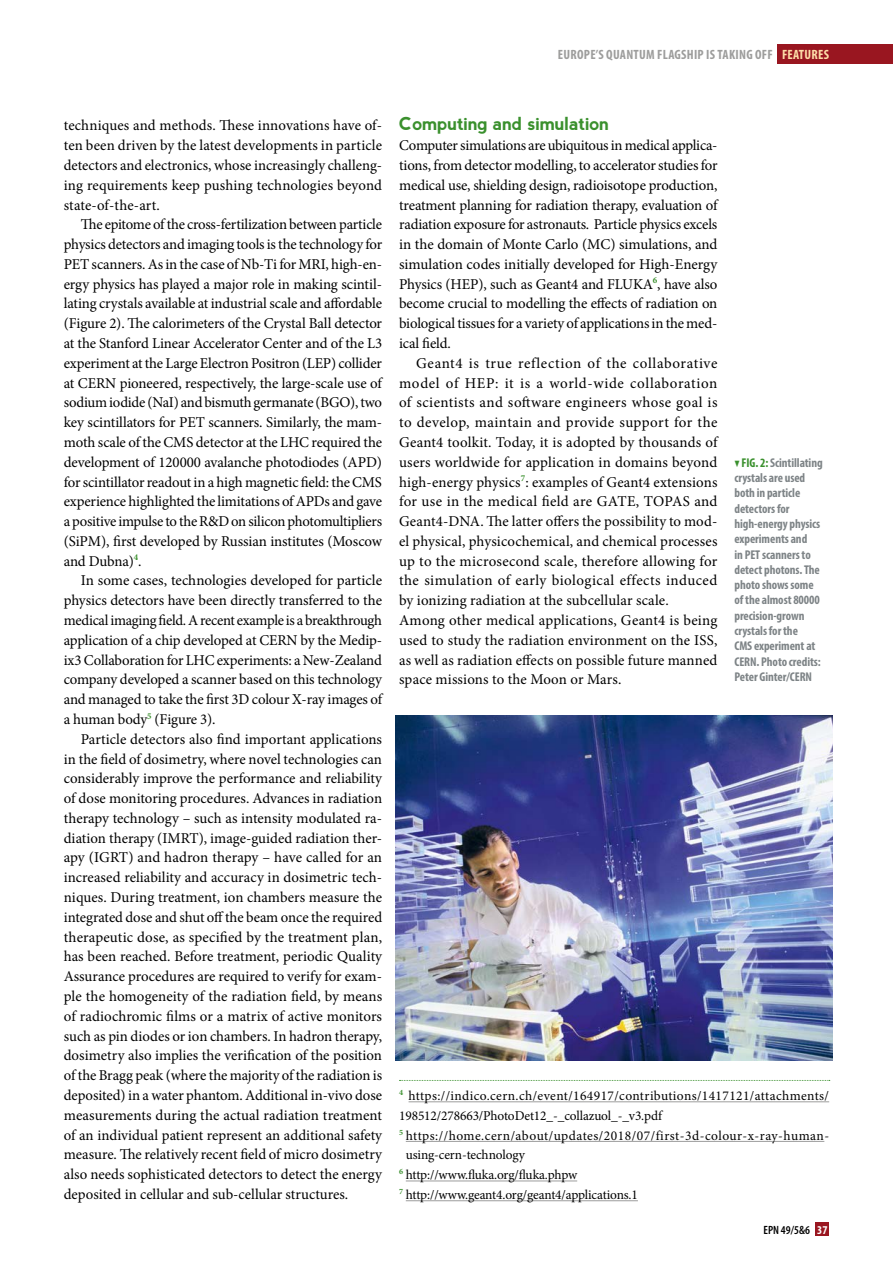
<style>
.page{position:relative;width:893px;height:1263px;background:#fff}
.page>*{position:absolute;margin:0;border:0;box-sizing:border-box;transform-origin:0 0}
.t1{font:700 18px "nevis";letter-spacing:-.015em;color:#3a902d}
.t2{font:15px/19.8px "Minion Pro";letter-spacing:.01em;color:#000;text-align:justify}
.t3{font:13.5px "Minion Pro";letter-spacing:-.015em;color:#000}
.t4{font:13.5px "Minion Pro";letter-spacing:.03em;color:#000}
.t5{font:13.5px "Minion Pro";letter-spacing:.035em;color:#000}
.t6{font:13.5px "Minion Pro";letter-spacing:-.01em;color:#000}
.t7{font:700 condensed 13.5px "Myriad Pro";color:#9d9d9c}
.t8{font:700 condensed 13.5px "Myriad Pro";letter-spacing:.02em;color:#fedea9}
.t9{font:700 condensed 12.75px/15.3px "Myriad Pro";letter-spacing:-.005em;color:#7d8386}
.t10{font:600 condensed 12px "Myriad Pro";color:#000}
.s1{font-family:"Mathematical Pi Six";font-weight:400;font-stretch:normal;font-size:8.7px;color:#3a902d}
.s2{color:#3a902d}
.s3{font-weight:700;color:#fff}
</style>
<div class="page">
<div style="left:816px;top:1222px;width:13px;height:14px;background:#991620"></div>
<div style="left:777px;top:45px;width:116px;height:19px;background:#991620"></div>
<svg style="left:399px;top:1080px;width:431px;height:1px"></svg>
<hr style="left:409px;top:1101px;width:420px;height:1px;background:#9d9d9c">
<hr style="left:406px;top:1141px;width:418px;height:1px;background:#9d9d9c">
<hr style="left:406px;top:1181px;width:171px;height:1px;background:#9d9d9c">
<hr style="left:406px;top:1200px;width:232px;height:1px;background:#9d9d9c">
<img style="left:396px;top:715px;width:437px;height:345px">
<p class="t7" style="left:558px;top:46px;width:13px">Europe</p>
<p class="t7" style="left:596px;top:46px;width:25px">’s Quantum</p>
<p class="t7" style="left:657px;top:46px;width:13px">Flagship</p>
<p class="t7" style="left:706px;top:46px;width:14px">is taking</p>
<p class="t7" style="left:755px;top:46px;width:7px">off</p>
<p class="t8" style="left:782px;top:46px;width:49px">FEATURES</p>
<p class="t2" style="left:64px;top:116px;width:320px">techniques and methods. These innovations have of&shy;ten been driven by the latest developments in particle detectors and electronics, whose increasingly challeng&shy;ing requirements keep pushing technologies beyond state-of-the-art.</p>
<p class="t2" style="left:64px;top:215px;width:320px;text-indent:17px">The epitome of the cross-fertilization between particle physics detectors and imaging tools is the technology for PET scanners. As in the case of Nb-Ti for MRI, high-en&shy;ergy physics has played a major role in making scintil&shy;lating crystals available at industrial scale and affordable (Figure 2). The calorimeters of the Crystal Ball detector at the Stanford Linear Accelerator Center and of the L3 experiment at the Large Electron Positron (LEP) collider at CERN pioneered, respectively, the large-scale use of sodium iodide (NaI) and bismuth germanate (BGO), two key scintillators for PET scanners. Similarly, the mam&shy;moth scale of the CMS detector at the LHC required the development of 120000 avalanche photodiodes (APD) for scintillator readout in a high magnetic field: the CMS experience highlighted the limitations of APDs and gave a positive impulse to the R&amp;D on silicon photomultipliers (SiPM), first developed by Russian institutes (Moscow and Dubna)<sup>4</sup>.</p>
<p class="t2" style="left:64px;top:571px;width:320px;text-indent:17px">In some cases, technologies developed for particle physics detectors have been directly transferred to the medical imaging field. A recent example is a breakthrough application of a chip developed at CERN by the Medip&shy;ix3 Collaboration for LHC experiments: a New-Zealand company developed a scanner based on this technology and managed to take the first 3D colour X-ray images of a human body<sup>5</sup> (Figure 3).</p>
<p class="t2" style="left:64px;top:729px;width:320px;text-indent:17px">Particle detectors also find important applications in the field of dosimetry, where novel technologies can considerably improve the performance and reliability of dose monitoring procedures. Advances in radiation therapy technology – such as intensity modulated ra&shy;diation therapy (IMRT), image-guided radiation ther&shy;apy (IGRT) and hadron therapy – have called for an increased reliability and accuracy in dosimetric tech&shy;niques. During treatment, ion chambers measure the integrated dose and shut off the beam once the required therapeutic dose, as specified by the treatment plan, has been reached. Before treatment, periodic Quality Assurance procedures are required to verify for exam&shy;ple the homogeneity of the radiation field, by means of radiochromic films or a matrix of active monitors such as pin diodes or ion chambers. In hadron therapy, dosimetry also implies the verification of the position of the Bragg peak (where the majority of the radiation is deposited) in a water phantom. Additional in-vivo dose measurements during the actual radiation treatment of an individual patient represent an additional safety measure. The relatively recent field of micro dosimetry also needs sophisticated detectors to detect the energy deposited in cellular and sub-cellular structures.</p>
<p class="t1" style="left:399px;top:114px;width:212px">Computing and simulation</p>
<p class="t2" style="left:399px;top:136px;width:320px">Computer simulations are ubiquitous in medical applica&shy;tions, from detector modelling, to accelerator studies for medical use, shielding design, radioisotope production, treatment planning for radiation therapy, evaluation of radiation exposure for astronauts. Particle physics excels in the domain of Monte Carlo (MC) simulations, and simulation codes initially developed for High-Energy Physics (HEP), such as Geant4 and FLUKA<sup>6</sup>, have also become crucial to modelling the effects of radiation on biological tissues for a variety of applications in the med&shy;ical field.</p>
<p class="t2" style="left:399px;top:353px;width:320px;text-align:left;text-indent:17px">Geant4 is true reflection of the collaborative model of HEP: it is a world-wide collaboration of scientists and software engineers whose goal is to develop, maintain and provide support for the Geant4 toolkit. Today, it is adopted by thousands of users worldwide for application in domains beyond high-energy physics<sup>7</sup>: examples of Geant4 extensions for use in the medical field are GATE, TOPAS and Geant4-DNA. The latter offers the possibility to mod&shy;el physical, physicochemical, and chemical processes up to the microsecond scale, therefore allowing for the simulation of early biological effects induced by ionizing radiation at the subcellular scale.<br>Among other medical applications, Geant4 is being used to study the radiation environment on the ISS, as well as radiation effects on possible future manned space missions to the Moon or Mars.</p>
<p class="t9" style="left:734px;top:455px;width:90px"><span class="s1">.</span> <span class="s2">FIG. 2:</span> Scintillating crystals are used both in particle detectors for high-energy physics experiments and<br>in PET scanners to detect photons. The photo shows some of the almost 80000 precision-grown crystals for the<br>CMS experiment at<br>CERN. Photo credits:<br>Peter Ginter/CERN</p>
<p class="t4" style="left:399px;top:1086px;width:431px"><sup>4</sup> https://indico.cern.ch/event/164917/contributions/1417121/attachments/</p>
<p class="t6" style="left:399px;top:1106px;width:264px">198512/278663/PhotoDet12_-_collazuol_-_v3.pdf</p>
<p class="t5" style="left:399px;top:1126px;width:432px"><sup>5</sup> https://home.cern/about/updates/2018/07/first-3d-colour-x-ray-human-</p>
<p class="t6" style="left:406px;top:1146px;width:121px">using-cern-technology</p>
<p class="t3" style="left:399px;top:1166px;width:180px"><sup>6</sup> http://www.fluka.org/fluka.phpw</p>
<p class="t3" style="left:399px;top:1185px;width:240px"><sup>7</sup> http://www.geant4.org/geant4/applications.1</p>
<p class="t10" style="left:763px;top:1223px;width:66px">EPN 49/5&amp;6 <span class="s3">37</span></p>
</div>
